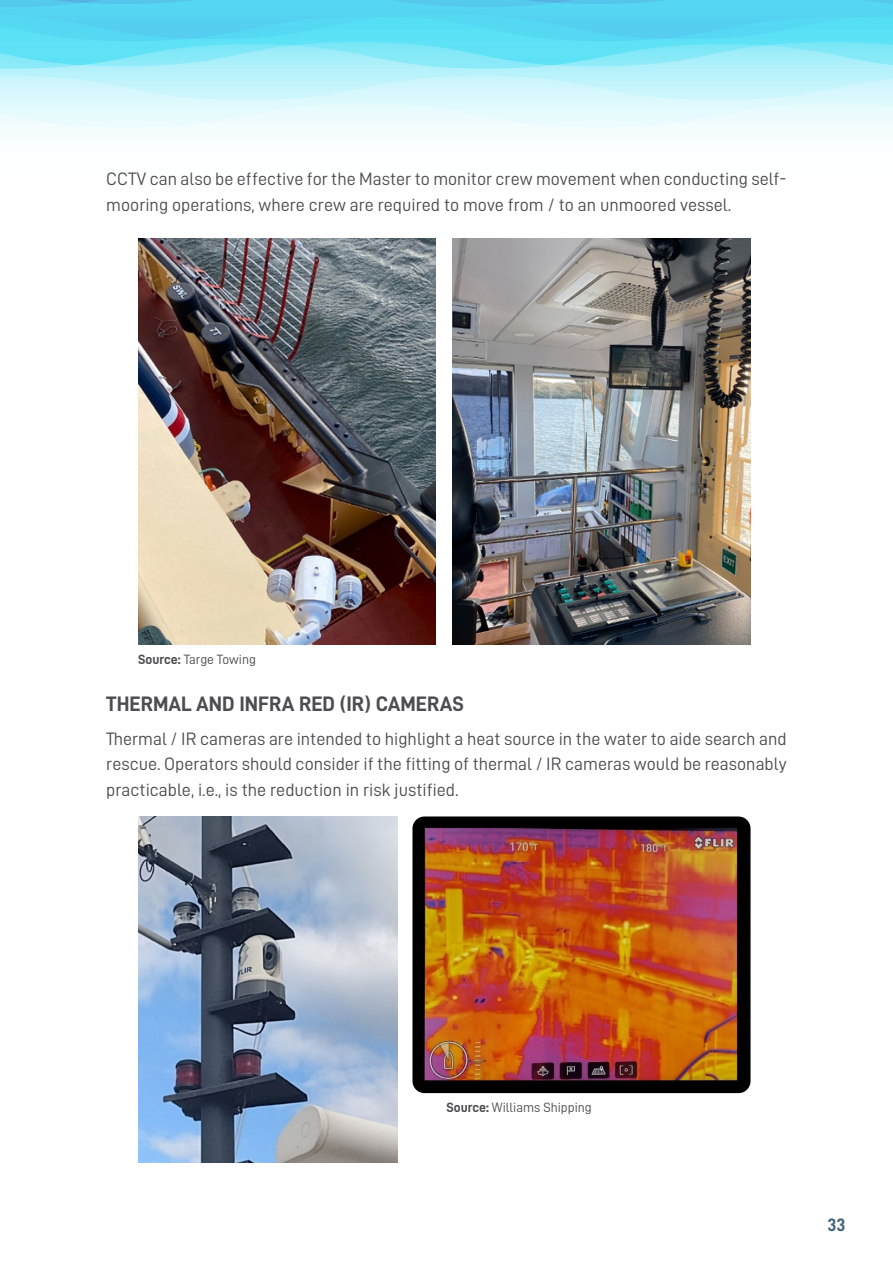
<style>
.page{position:relative;width:893px;height:1263px;background:#fff}
.page>*{position:absolute;margin:0;border:0;box-sizing:border-box;transform-origin:0 0}
.t1{font:21px "D DIN Bold";color:#4d4d4f}
.t2{font:18px/25.5px "D DIN";color:#4d4d4f}
.t3{font:18px "D DIN Bold";color:#43647a}
.t4{font:13.5px "D DIN";color:#4d4d4f}
.s1{font-family:"D DIN Bold"}
</style>
<div class="page">
<svg style="left:0;top:100px;width:893px;height:28px"></svg>
<svg style="left:0;top:69px;width:893px;height:31px;background:#c7f4fb"></svg>
<svg style="left:0;top:41px;width:893px;height:28px;background:#83e8f7"></svg>
<svg style="left:0;top:0;width:893px;height:41px;background:#55d6f1"></svg>
<img style="left:138px;top:816px;width:259px;height:346px">
<img style="left:412px;top:816px;width:338px;height:277px">
<img style="left:138px;top:238px;width:298px;height:406px">
<img style="left:453px;top:238px;width:297px;height:406px">
<p class="t2" style="left:106px;top:166px;width:682px">CCTV can also be effective for the Master to monitor crew movement when conducting self&shy;mooring operations, where crew are required to move from / to an unmoored vessel.</p>
<p class="t4" style="left:138px;top:652px;width:119px"><span class="s1">Source:</span> Targe Towing</p>
<p class="t1" style="left:106px;top:692px;width:359px">THERMAL AND INFRA RED (IR) CAMERAS</p>
<p class="t2" style="left:106px;top:726px;width:682px;text-align:justify">Thermal / IR cameras are intended to highlight a heat source in the water to aide search and rescue. Operators should consider if the fitting of thermal / IR cameras would be reasonably practicable, i.e., is the reduction in risk justified.</p>
<p class="t4" style="left:446px;top:1100px;width:147px"><span class="s1">Source:</span> Williams Shipping</p>
<p class="t3" style="left:827px;top:1214px;width:20px">33</p>
</div>
